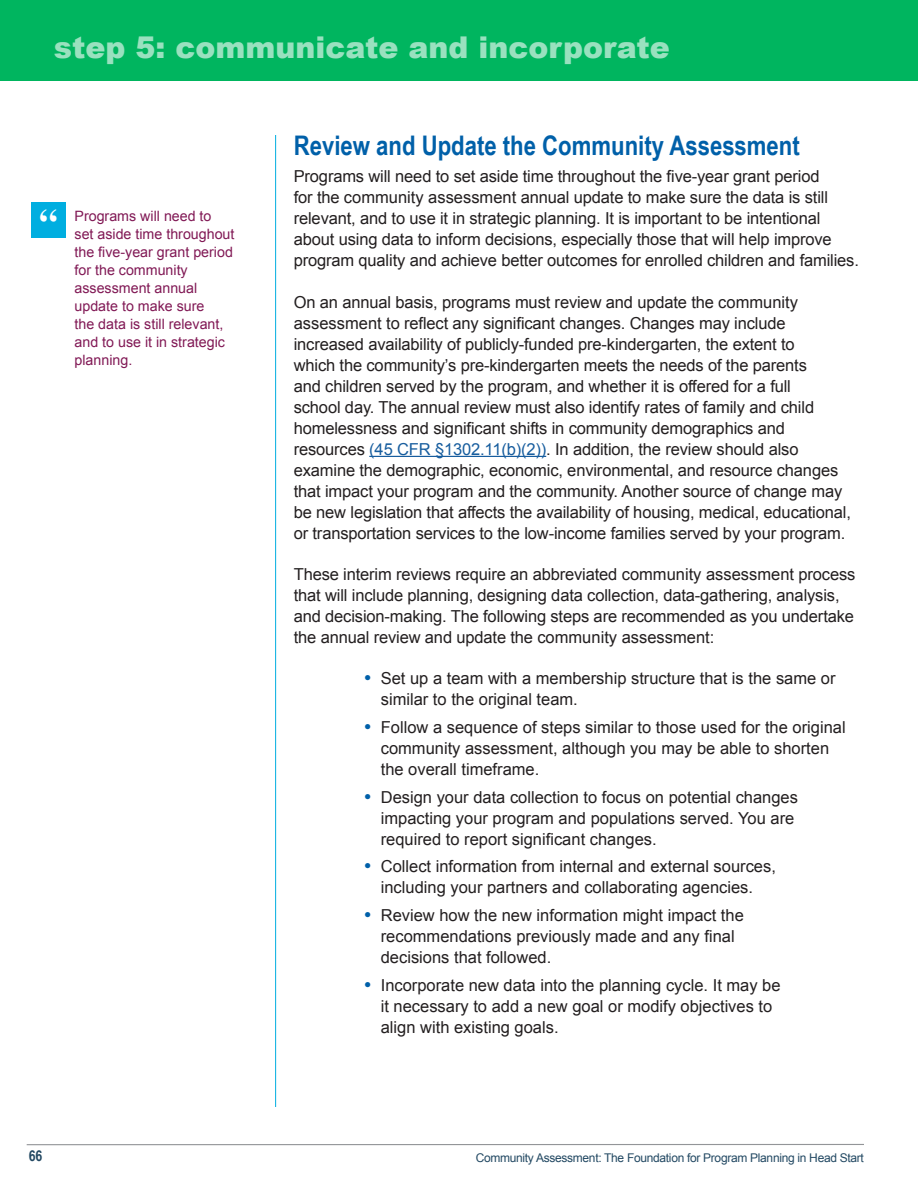
<style>
.page{position:relative;width:918px;height:1188px;background:#fff}
.page>*{position:absolute;margin:0;border:0;box-sizing:border-box;transform-origin:0 0}
.t1{font:700 36px "Times";color:#fff}
.t2{font:900 30px "Arial";color:#99e1bf}
.t3{font:700 27px "Arial Narrow";color:#0060a9}
.t4{font:16.5px/21px "Arial";letter-spacing:-.01em;color:#231f20}
.t5{font:700 15px "Arial Narrow";color:#234963}
.t6{font:14.25px/18px "Arial";color:#811955}
.t7{font:12px "Arial";letter-spacing:-.025em;color:#234963}
.s1{color:#175d9e}
</style>
<div class="page">
<hr style="left:27px;top:1144px;width:837px;height:1px;background:#939598">
<hr style="left:275px;top:135px;width:1px;height:972px;background:#00aee0">
<div style="left:0;top:0;width:918px;height:81px;background:#00b55f"></div>
<hr style="left:369px;top:456px;width:177px;height:1px;background:#175d9e">
<div style="left:31px;top:202px;width:35px;height:36px;background:#00aee0"></div>
<h2 class="t2" style="left:54px;top:26px;width:617px">step 5: communicate and incorporate</h2>
<p class="t1" style="left:39px;top:187px;width:20px">“</p>
<p class="t6" style="left:75px;top:207px;width:161px">Programs will need to<br>set aside time throughout the five-year grant period for the community assessment annual update to make sure<br>the data is still relevant, and to use it in strategic planning.</p>
<p class="t5" style="left:29px;top:1144px;width:15px">66</p>
<h2 class="t3" style="left:294px;top:125px;width:508px">Review and Update the Community Assessment</h2>
<p class="t4" style="left:294px;top:166px;width:567px">Programs will need to set aside time throughout the five-year grant period<br>for the community assessment annual update to make sure the data is still relevant, and to use it in strategic planning. It is important to be intentional about using data to inform decisions, especially those that will help improve program quality and achieve better outcomes for enrolled children and families.</p>
<p class="t4" style="left:294px;top:292px;width:559px">On an annual basis, programs must review and update the community assessment to reflect any significant changes. Changes may include increased availability of publicly-funded pre-kindergarten, the extent to<br>which the community’s pre-kindergarten meets the needs of the parents<br>and children served by the program, and whether it is offered for a full<br>school day. The annual review must also identify rates of family and child homelessness and significant shifts in community demographics and resources <span class="s1">(45 CFR §1302.11(b)(2))</span>. In addition, the review should also examine the demographic, economic, environmental, and resource changes that impact your program and the community. Another source of change may be new legislation that affects the availability of housing, medical, educational, or transportation services to the low-income families served by your program.</p>
<p class="t4" style="left:294px;top:564px;width:563px">These interim reviews require an abbreviated community assessment process that will include planning, designing data collection, data-gathering, analysis, and decision-making. The following steps are recommended as you undertake the annual review and update the community assessment:</p>
<p class="t4" style="left:381px;top:668px;width:456px;text-indent:-16px"><sup>●</sup> Set up a team with a membership structure that is the same or similar to the original team.</p>
<p class="t4" style="left:381px;top:717px;width:466px;text-indent:-16px"><sup>●</sup> Follow a sequence of steps similar to those used for the original community assessment, although you may be able to shorten the overall timeframe.</p>
<p class="t4" style="left:381px;top:787px;width:419px;text-indent:-16px"><sup>●</sup> Design your data collection to focus on potential changes impacting your program and populations served. You are required to report significant changes.</p>
<p class="t4" style="left:364px;top:856px;width:413px;text-align:center"><sup>●</sup> Collect information from internal and external sources, including your partners and collaborating agencies.</p>
<p class="t4" style="left:381px;top:905px;width:365px;text-indent:-16px"><sup>●</sup> Review how the new information might impact the recommendations previously made and any final decisions that followed.</p>
<p class="t4" style="left:381px;top:975px;width:401px;text-indent:-16px"><sup>●</sup> Incorporate new data into the planning cycle. It may be it necessary to add a new goal or modify objectives to align with existing goals.</p>
<p class="t7" style="left:476px;top:1150px;width:390px">Community Assessment: The Foundation for Program Planning in Head Start</p>
</div>
